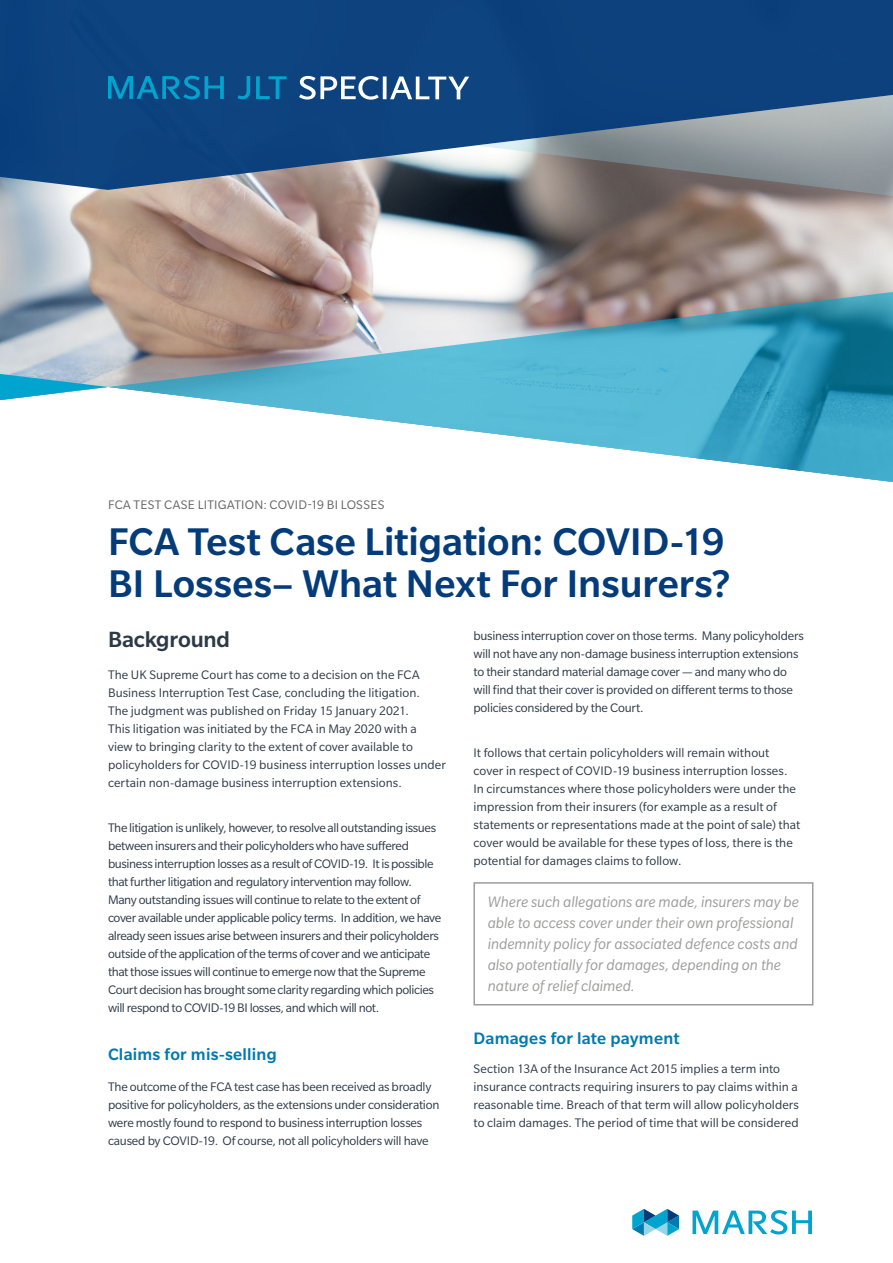
<style>
.page{position:relative;width:893px;height:1263px;background:#fff}
.page>*{position:absolute;margin:0;border:0;box-sizing:border-box;transform-origin:0 0}
.Page_Headline_28_28{font:500 42px/42px "Slate Pro";color:#043c7b}
.Body_Subhead_2_16_18{font:500 24px "Slate Pro";letter-spacing:-.005em;color:#2c3946}
.Body_Subhead_3_12_14{font:500 18px "Slate Pro";letter-spacing:.015em;color:#007ab1}
.Quote_Small_20_22{font:italic 16.5px/21px "Slate Pro";color:#9d9d9c}
.Body_Intro_14_16{font:13.5px/18px "Slate Pro";letter-spacing:-.02em;color:#2c3946}
.Body_Intro_14_16-2{font:13.5px/18px "Slate Pro";letter-spacing:.005em;color:#2c3946}
.Body_Subhead_3_12_14-2{font:13.5px/18px "Slate Pro";letter-spacing:.005em;color:#2c3946}
.Body_Text_9_12{font:13.5px/18px "Slate Pro";letter-spacing:.005em;color:#2c3946}
.Sub-nomenclature{font:13.5px "Slate Pro";letter-spacing:.02em;color:#646363}
</style>
<div class="page">
<img style="left:0;top:190px;width:893px;height:181px">
<svg style="left:0;top:0;width:893px;height:190px;background:#174880"></svg>
<svg style="left:0;top:371px;width:108px;height:29px"></svg>
<svg style="left:475px;top:92px;width:418px;height:107px;background:#6b7b8d"></svg>
<svg style="left:108px;top:289px;width:785px;height:193px"></svg>
<svg style="left:632px;top:1209px;width:47px;height:27px"></svg>
<svg style="left:692px;top:1210px;width:120px;height:24px"></svg>
<svg style="left:237px;top:76px;width:13px;height:23px"></svg>
<svg style="left:256px;top:76px;width:31px;height:23px"></svg>
<svg style="left:299px;top:76px;width:170px;height:24px"></svg>
<svg style="left:108px;top:76px;width:116px;height:23px;background:#07699e"></svg>
<div style="left:473px;top:882px;width:340px;height:123px;border:2px solid #9d9d9c"></div>
<p class="Sub-nomenclature" style="left:108px;top:497px;width:278px">FCA TEST CASE LITIGATION: COVID-19 BI LOSSES</p>
<p class="Page_Headline_28_28" style="left:108px;top:520px;width:624px">FCA Test Case Litigation: COVID-19<br>BI Losses– What Next For Insurers?</p>
<p class="Body_Subhead_2_16_18" style="left:108px;top:627px;width:124px">Background</p>
<p class="Body_Intro_14_16-2" style="left:108px;top:665px;width:339px">The UK Supreme Court has come to a decision on the FCA Business Interruption Test Case, concluding the litigation.<br>The judgment was published on Friday 15 January 2021.<br>This litigation was initiated by the FCA in May 2020 with a<br>view to bringing clarity to the extent of cover available to policyholders for COVID-19 business interruption losses under certain non-damage business interruption extensions.</p>
<p class="Body_Intro_14_16" style="left:108px;top:818px;width:335px">The litigation is unlikely, however, to resolve all outstanding issues between insurers and their policyholders who have suffered business interruption losses as a result of COVID-19. It is possible that further litigation and regulatory intervention may follow.<br>Many outstanding issues will continue to relate to the extent of cover available under applicable policy terms. In addition, we have already seen issues arise between insurers and their policyholders outside of the application of the terms of cover and we anticipate that those issues will continue to emerge now that the Supreme Court decision has brought some clarity regarding which policies will respond to COVID-19 BI losses, and which will not.</p>
<p class="Body_Subhead_3_12_14" style="left:108px;top:1044px;width:170px">Claims for mis-selling</p>
<p class="Body_Intro_14_16" style="left:108px;top:1078px;width:333px">The outcome of the FCA test case has been received as broadly positive for policyholders, as the extensions under consideration were mostly found to respond to business interruption losses caused by COVID-19. Of course, not all policyholders will have</p>
<p class="Body_Intro_14_16" style="left:473px;top:627px;width:332px">business interruption cover on those terms. Many policyholders will not have any non-damage business interruption extensions to their standard material damage cover — and many who do will find that their cover is provided on different terms to those policies considered by the Court.</p>
<p class="Body_Subhead_3_12_14-2" style="left:473px;top:744px;width:328px">It follows that certain policyholders will remain without cover in respect of COVID-19 business interruption losses.<br>In circumstances where those policyholders were under the impression from their insurers (for example as a result of statements or representations made at the point of sale) that cover would be available for these types of loss, there is the potential for damages claims to follow.</p>
<p class="Quote_Small_20_22" style="left:488px;top:891px;width:313px">Where such allegations are made, insurers may be able to access cover under their own professional indemnity policy for associated defence costs and also potentially for damages, depending on the nature of relief claimed.</p>
<p class="Body_Subhead_3_12_14" style="left:473px;top:1029px;width:208px">Damages for late payment</p>
<p class="Body_Text_9_12" style="left:473px;top:1060px;width:327px">Section 13A of the Insurance Act 2015 implies a term into insurance contracts requiring insurers to pay claims within a reasonable time. Breach of that term will allow policyholders to claim damages. The period of time that will be considered</p>
</div>
